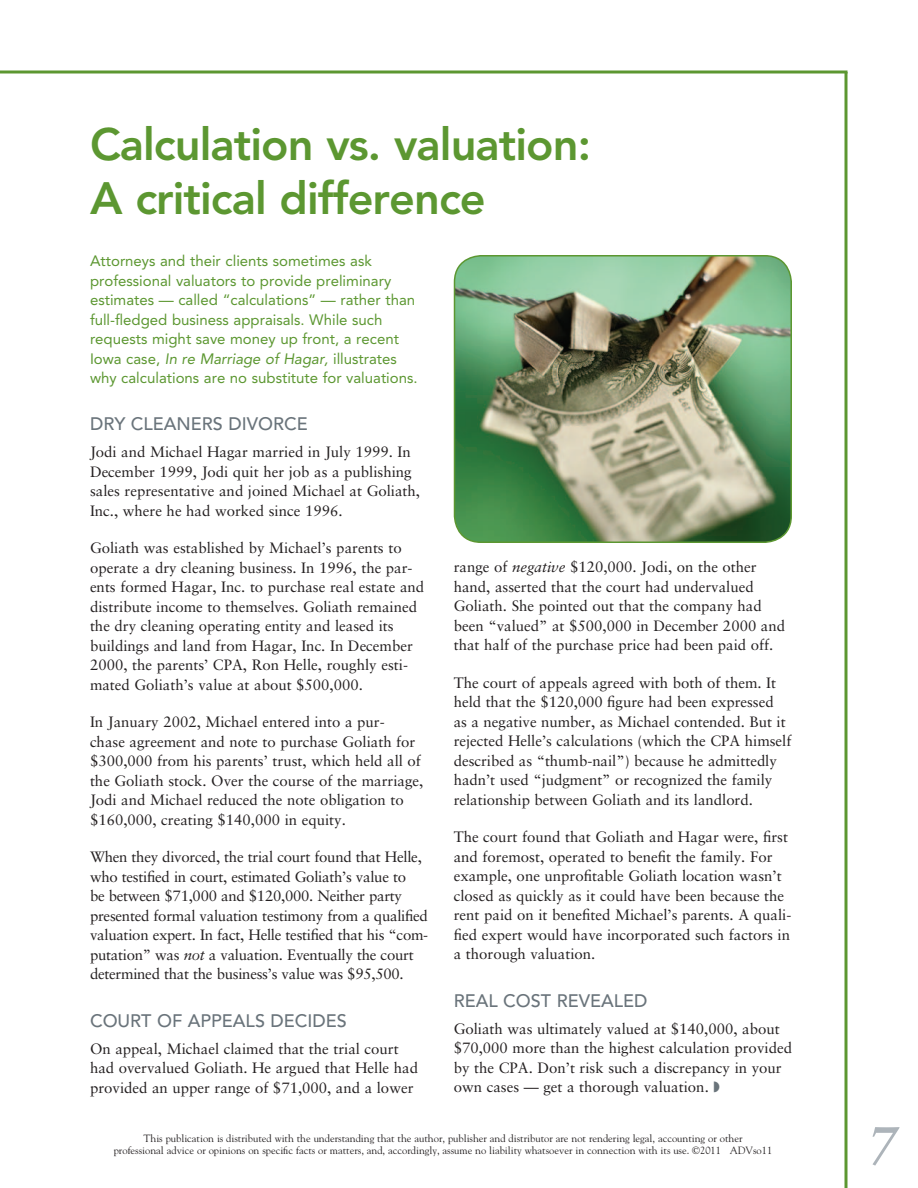
<style>
.page{position:relative;width:918px;height:1188px;background:#fff}
.page>*{position:absolute;margin:0;border:0;box-sizing:border-box;transform-origin:0 0}
.t1{font:italic 700 54px "Sabon LT Std";color:#adb4ba}
.t2{font:800 45px/54px "Avenir LT Std";letter-spacing:-.02em;color:#5c9731}
.t3{font:500 18px "Avenir LT Std";color:#6a747b}
.t4{font:15px/19.5px "Sabon LT Std";color:#231f20}
.t5{font:15px/19.5px "Sabon LT Std";letter-spacing:-.02em;color:#231f20}
.t6{font:15px/19.5px "Avenir LT Std";color:#5c9731}
.t7{font:10.5px/12.6px "Goudy Std";color:#231f20;text-align:center}
.s1{font-style:italic}
</style>
<div class="page">
<svg style="left:844px;top:74px;width:4px;height:1114px;background:#84b064"></svg>
<svg style="left:0;top:70px;width:848px;height:4px;background:#84b063"></svg>
<img style="left:454px;top:256px;width:337px;height:286px">
<div style="left:454px;top:255px;width:338px;height:288px;border:2px solid #5c9731;border-radius:27px"></div>
<h2 class="t2" style="left:90px;top:118px;width:503px">Calculation vs. valuation:<br>A critical difference</h2>
<p class="t6" style="left:90px;top:252px;width:329px">Attorneys and their clients sometimes ask professional valuators to provide preliminary estimates — called “calculations” — rather than full-fledged business appraisals. While such requests might save money up front, a recent Iowa case, <span class="s1">In re Marriage of Hagar,</span> illustrates why calculations are no substitute for valuations.</p>
<p class="t3" style="left:90px;top:414px;width:219px">DRY CLEANERS DIVORCE</p>
<p class="t4" style="left:90px;top:442px;width:332px">Jodi and Michael Hagar married in July 1999. In December 1999, Jodi quit her job as a publishing sales representative and joined Michael at Goliath, Inc., where he had worked since 1996.</p>
<p class="t4" style="left:90px;top:538px;width:336px">Goliath was established by Michael’s parents to operate a dry cleaning business. In 1996, the par&shy;ents formed Hagar, Inc. to purchase real estate and distribute income to themselves. Goliath remained the dry cleaning operating entity and leased its buildings and land from Hagar, Inc. In December 2000, the parents’ CPA, Ron Helle, roughly esti&shy;mated Goliath’s value at about $500,000.</p>
<p class="t4" style="left:90px;top:712px;width:335px">In January 2002, Michael entered into a pur&shy;chase agreement and note to purchase Goliath for $300,000 from his parents’ trust, which held all of the Goliath stock. Over the course of the marriage, Jodi and Michael reduced the note obligation to $160,000, creating $140,000 in equity.</p>
<p class="t5" style="left:90px;top:847px;width:340px">When they divorced, the trial court found that Helle, who testified in court, estimated Goliath’s value to<br>be between $71,000 and $120,000. Neither party presented formal valuation testimony from a qualified valuation expert. In fact, Helle testified that his “com&shy;putation” was <span class="s1">not</span> a valuation. Eventually the court determined that the business’s value was $95,500.</p>
<p class="t3" style="left:90px;top:1010px;width:258px">COURT OF APPEALS DECIDES</p>
<p class="t4" style="left:90px;top:1038px;width:330px">On appeal, Michael claimed that the trial court had overvalued Goliath. He argued that Helle had provided an upper range of $71,000, and a lower</p>
<p class="t4" style="left:454px;top:557px;width:333px">range of <span class="s1">negative</span> $120,000. Jodi, on the other hand, asserted that the court had undervalued Goliath. She pointed out that the company had been “valued” at $500,000 in December 2000 and that half of the purchase price had been paid off.</p>
<p class="t4" style="left:454px;top:673px;width:339px">The court of appeals agreed with both of them. It held that the $120,000 figure had been expressed<br>as a negative number, as Michael contended. But it rejected Helle’s calculations (which the CPA himself described as “thumb-nail”) because he admittedly hadn’t used “judgment” or recognized the family relationship between Goliath and its landlord.</p>
<p class="t4" style="left:454px;top:827px;width:339px">The court found that Goliath and Hagar were, first and foremost, operated to benefit the family. For example, one unprofitable Goliath location wasn’t closed as quickly as it could have been because the rent paid on it benefited Michael’s parents. A quali&shy;fied expert would have incorporated such factors in a thorough valuation.</p>
<p class="t3" style="left:454px;top:990px;width:193px">REAL COST REVEALED</p>
<p class="t4" style="left:454px;top:1018px;width:340px">Goliath was ultimately valued at $140,000, about $70,000 more than the highest calculation provided by the CPA. Don’t risk such a discrepancy in your own cases — get a thorough valuation.</p>
<p class="t7" style="left:114px;top:1132px;width:660px">This publication is distributed with the understanding that the author, publisher and distributor are not rendering legal, accounting or other<br>professional advice or opinions on specific facts or matters, and, accordingly, assume no liability whatsoever in connection with its use. ©2011 ADVso11</p>
<h1 class="t1" style="left:867px;top:1113px;width:32px">7</h1>
</div>
